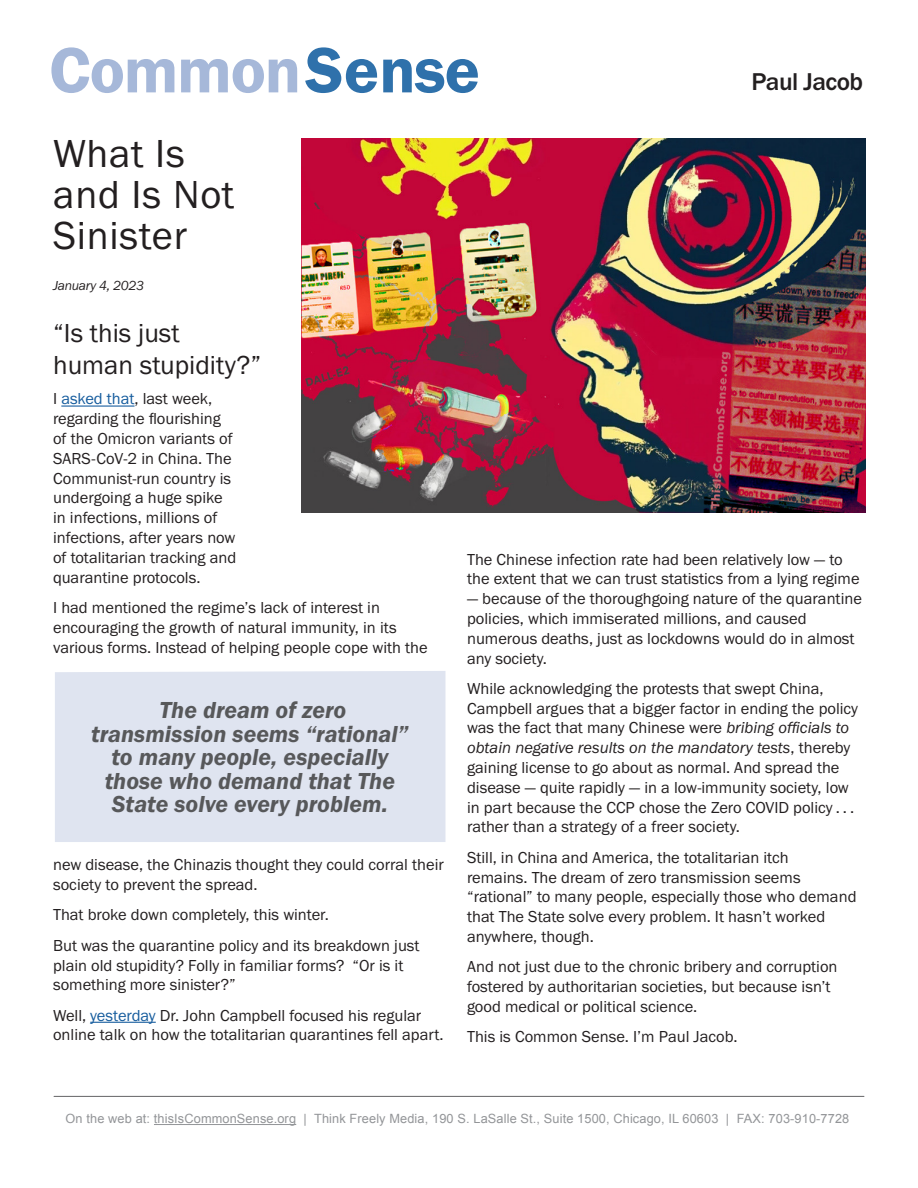
<style>
.page{position:relative;width:918px;height:1188px;background:#fff}
.page>*{position:absolute;margin:0;border:0;box-sizing:border-box;transform-origin:0 0}
.t1{font:66.45px "Franklin Gothic URW Dem";letter-spacing:-.02em;color:#a6b8d9}
.t2{font:40.5px/41.4px "Franklin Gothic URW Boo";letter-spacing:.02em;color:#231f20}
.t3{font:27px/32.4px "Franklin Gothic URW Boo";color:#231f20}
.t4{font:500 25.2px "Franklin Gothic URW";letter-spacing:-.02em;color:#231f20}
.t5{font:24px/23.4px "Franklin Gothic URW Dem Ita";color:#57585a;text-align:center}
.t6{font:16.5px/19.8px "Franklin Gothic URW Boo";color:#231f20}
.t7{font:13.5px "Franklin Gothic URW Boo Ita";letter-spacing:-.02em;color:#231f20}
.t8{font:12.75px "Arial";letter-spacing:.01em;color:#939598}
.s1{color:#2f71ab}
.s2{color:#175d9e}
.s3{font-family:"Franklin Gothic URW Boo Ita"}
</style>
<div class="page">
<hr style="left:61px;top:406px;width:74px;height:1px;background:#175d9e">
<hr style="left:90px;top:1022px;width:66px;height:1px;background:#175d9e">
<hr style="left:154px;top:1124px;width:142px;height:1px;background:#939598">
<img style="left:302px;top:139px;width:563px;height:373px">
<hr style="left:54px;top:1096px;width:810px;height:1px;background:#636366">
<div style="left:55px;top:671px;width:391px;height:171px;background:#dfe4f0"></div>
<p class="t1" style="left:49px;top:29px;width:432px">Common<span class="s1">Sense</span></p>
<p class="t4" style="left:751px;top:66px;width:113px">Paul Jacob</p>
<p class="t2" style="left:53px;top:132px;width:183px">What Is and Is Not<br>Sinister</p>
<p class="t7" style="left:53px;top:277px;width:92px">January 4, 2023</p>
<p class="t3" style="left:53px;top:316px;width:210px">“Is this just human stupidity?”</p>
<p class="t6" style="left:53px;top:389px;width:185px">I <span class="s2">asked that</span>, last week, regarding the flourishing of the Omicron variants of<br>SARS-CoV-2 in China. The<br>Communist-run country is undergoing a huge spike in infections, millions of infections, after years now of totalitarian tracking and quarantine protocols.</p>
<p class="t6" style="left:53px;top:597px;width:376px">I had mentioned the regime’s lack of interest in encouraging the growth of natural immunity, in its various forms. Instead of helping people cope with the</p>
<p class="t5" style="left:91px;top:698px;width:319px">The dream of zero transmission seems “rational” to many people, especially those who demand that The<br>State solve every problem.</p>
<p class="t6" style="left:53px;top:855px;width:392px">new disease, the Chinazis thought they could corral their society to prevent the spread.</p>
<p class="t6" style="left:53px;top:905px;width:277px">That broke down completely, this winter.</p>
<p class="t6" style="left:53px;top:935px;width:368px">But was the quarantine policy and its breakdown just plain old stupidity? Folly in familiar forms? “Or is it something more sinister?”</p>
<p class="t6" style="left:53px;top:1005px;width:392px">Well, <span class="s2">yesterday</span> Dr. John Campbell focused his regular online talk on how the totalitarian quarantines fell apart.</p>
<p class="t6" style="left:467px;top:549px;width:394px">The Chinese infection rate had been relatively low — to the extent that we can trust statistics from a lying regime</p>
<p class="t6" style="left:467px;top:588px;width:396px">— because of the thoroughgoing nature of the quarantine policies, which immiserated millions, and caused numerous deaths, just as lockdowns would do in almost any society.</p>
<p class="t6" style="left:467px;top:678px;width:392px">While acknowledging the protests that swept China, Campbell argues that a bigger factor in ending the policy was the fact that many Chinese were <span class="s3">bribing officials to obtain negative results on the mandatory tests</span>, thereby gaining license to go about as normal. And spread the disease — quite rapidly — in a low-immunity society, low in part because the CCP chose the Zero COVID policy . . . rather than a strategy of a freer society.</p>
<p class="t6" style="left:467px;top:847px;width:391px">Still, in China and America, the totalitarian itch<br>remains. The dream of zero transmission seems “rational” to many people, especially those who demand that The State solve every problem. It hasn’t worked anywhere, though.</p>
<p class="t6" style="left:467px;top:957px;width:372px">And not just due to the chronic bribery and corruption fostered by authoritarian societies, but because isn’t good medical or political science.</p>
<p class="t6" style="left:467px;top:1026px;width:272px">This is Common Sense. I’m Paul Jacob.</p>
<p class="t8" style="left:66px;top:1110px;width:785px">On the web at: thisIsCommonSense.org | Think Freely Media, 190 S. LaSalle St., Suite 1500, Chicago, IL 60603 | FAX: 703-910-7728</p>
</div>
